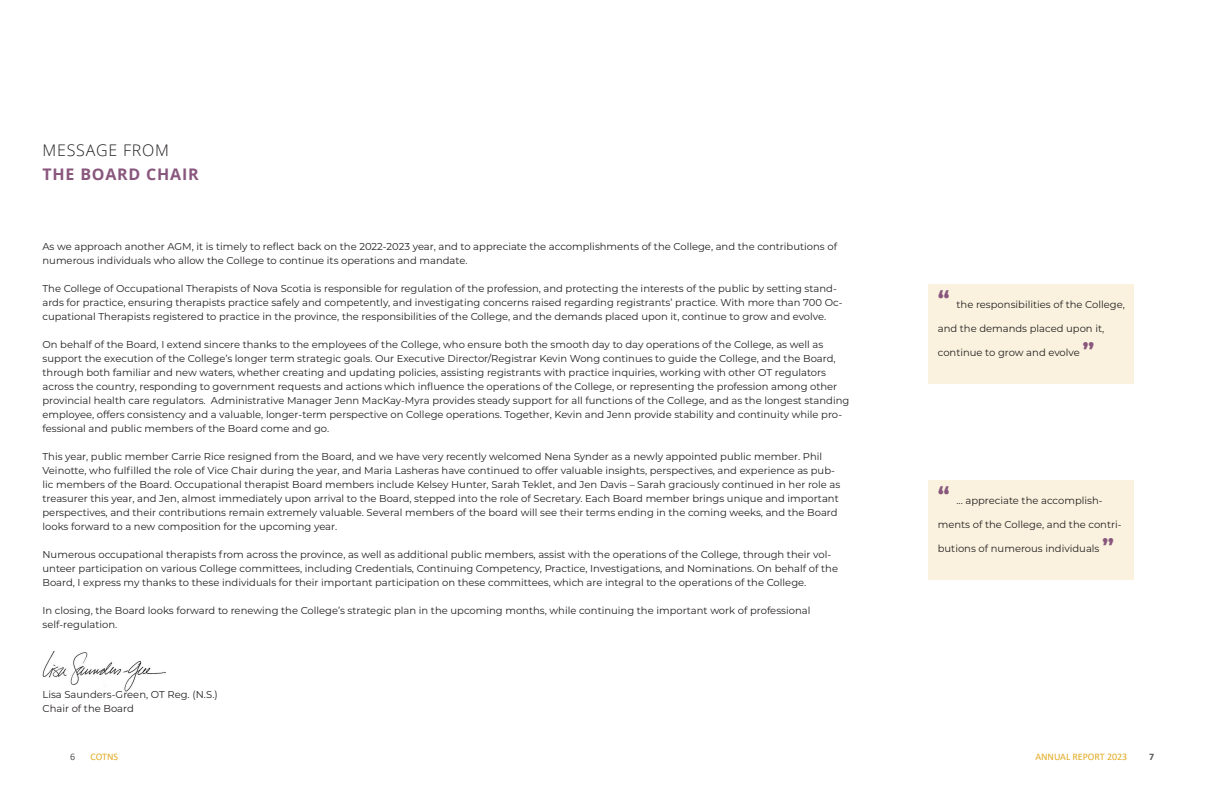
<style>
.page{position:relative;width:1224px;height:792px;background:#fff}
.page>*{position:absolute;margin:0;border:0;box-sizing:border-box;transform-origin:0 0}
.Title_6{font:700 24px "Montserrat";color:#89577d}
.Chapter_Title_-_Alig{font:700 16px/24px "Open Sans";letter-spacing:.05em;color:#89577d}
.Title_6-2{font:10px/14px "Montserrat";color:#231f20}
.Title_6-3{font:10px "Calibri";color:#e1aa21}
.Title_6-4{font:10px "Calibri";color:#57585a}
.Title_6-5{font:700 10px "Calibri";color:#57585a}
.s1{font-weight:300;color:#231f20}
</style>
<div class="page">
<img style="left:42px;top:652px;width:124px;height:39px">
<div style="left:929px;top:480px;width:205px;height:100px;background:#faf2de"></div>
<div style="left:929px;top:284px;width:205px;height:100px;background:#faf2de"></div>
<p class="Chapter_Title_-_Alig" style="left:43px;top:138px;width:158px"><span class="s1">MESSAGE FROM<br></span>THE BOARD CHAIR</p>
<p class="Title_6-2" style="left:43px;top:239px;width:796px">As we approach another AGM, it is timely to reflect back on the 2022-2023 year, and to appreciate the accomplishments of the College, and the contributions of numerous individuals who allow the College to continue its operations and mandate.</p>
<p class="Title_6-2" style="left:43px;top:281px;width:802px">The College of Occupational Therapists of Nova Scotia is responsible for regulation of the profession, and protecting the interests of the public by setting stand&shy;ards for practice, ensuring therapists practice safely and competently, and investigating concerns raised regarding registrants’ practice. With more than 700 Oc&shy;cupational Therapists registered to practice in the province, the responsibilities of the College, and the demands placed upon it, continue to grow and evolve.</p>
<p class="Title_6-2" style="left:43px;top:337px;width:808px">On behalf of the Board, I extend sincere thanks to the employees of the College, who ensure both the smooth day to day operations of the College, as well as support the execution of the College’s longer term strategic goals. Our Executive Director/Registrar Kevin Wong continues to guide the College, and the Board, through both familiar and new waters, whether creating and updating policies, assisting registrants with practice inquiries, working with other OT regulators across the country, responding to government requests and actions which influence the operations of the College, or representing the profession among other provincial health care regulators. Administrative Manager Jenn MacKay-Myra provides steady support for all functions of the College, and as the longest standing employee, offers consistency and a valuable, longer-term perspective on College operations. Together, Kevin and Jenn provide stability and continuity while pro&shy;fessional and public members of the Board come and go.</p>
<p class="Title_6-2" style="left:43px;top:449px;width:799px">This year, public member Carrie Rice resigned from the Board, and we have very recently welcomed Nena Synder as a newly appointed public member. Phil Veinotte, who fulfilled the role of Vice Chair during the year, and Maria Lasheras have continued to offer valuable insights, perspectives, and experience as pub&shy;lic members of the Board. Occupational therapist Board members include Kelsey Hunter, Sarah Teklet, and Jen Davis – Sarah graciously continued in her role as treasurer this year, and Jen, almost immediately upon arrival to the Board, stepped into the role of Secretary. Each Board member brings unique and important perspectives, and their contributions remain extremely valuable. Several members of the board will see their terms ending in the coming weeks, and the Board looks forward to a new composition for the upcoming year.</p>
<p class="Title_6-2" style="left:43px;top:547px;width:797px">Numerous occupational therapists from across the province, as well as additional public members, assist with the operations of the College, through their vol&shy;unteer participation on various College committees, including Credentials, Continuing Competency, Practice, Investigations, and Nominations. On behalf of the<br>Board, I express my thanks to these individuals for their important participation on these committees, which are integral to the operations of the College.</p>
<p class="Title_6-2" style="left:43px;top:603px;width:769px">In closing, the Board looks forward to renewing the College’s strategic plan in the upcoming months, while continuing the important work of professional self-regulation.</p>
<p class="Title_6-2" style="left:43px;top:687px;width:177px">Lisa Saunders-Green, OT Reg. (N.S.)</p>
<p class="Title_6-2" style="left:43px;top:701px;width:93px">Chair of the Board</p>
<p class="Title_6-4" style="left:70px;top:749px;width:7px">6</p>
<p class="Title_6-3" style="left:91px;top:749px;width:29px">COTNS</p>
<p class="Title_6" style="left:938px;top:282px;width:13px">“</p>
<p class="Title_6-2" style="left:957px;top:297px;width:170px">the responsibilities of the College,</p>
<p class="Title_6-2" style="left:938px;top:321px;width:168px">and the demands placed upon it,</p>
<p class="Title_6-2" style="left:938px;top:345px;width:144px">continue to grow and evolve</p>
<p class="Title_6" style="left:1083px;top:330px;width:13px">”</p>
<p class="Title_6" style="left:938px;top:478px;width:13px">“</p>
<p class="Title_6-2" style="left:957px;top:493px;width:148px">... appreciate the accomplish-</p>
<p class="Title_6-2" style="left:938px;top:517px;width:185px">ments of the College, and the contri-</p>
<p class="Title_6-2" style="left:938px;top:541px;width:163px">butions of numerous individuals</p>
<p class="Title_6" style="left:1102px;top:526px;width:13px">”</p>
<p class="Title_6-3" style="left:1035px;top:749px;width:93px">ANNUAL REPORT 2023</p>
<p class="Title_6-5" style="left:1149px;top:749px;width:7px">7</p>
</div>
